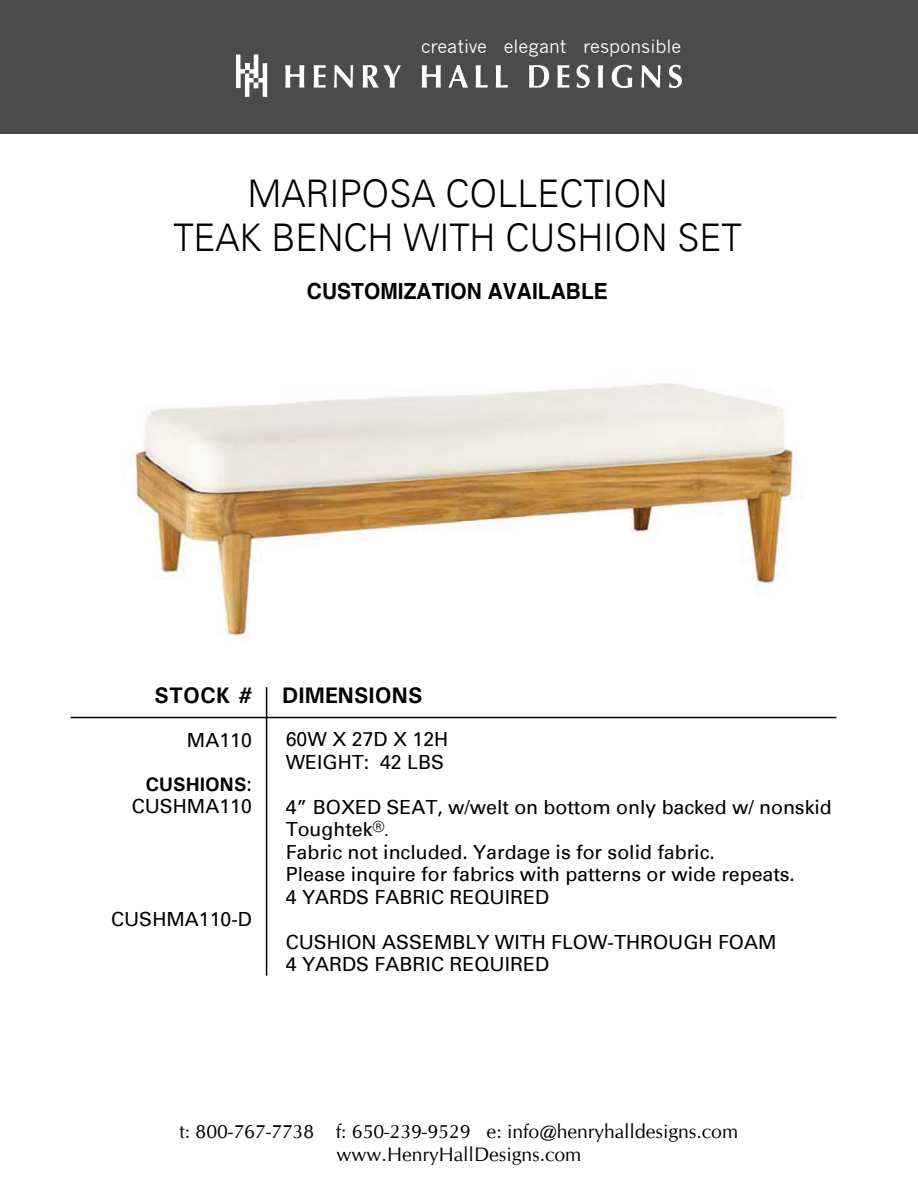
<style>
.page{position:relative;width:918px;height:1188px;background:#fff}
.page>*{position:absolute;margin:0;border:0;box-sizing:border-box;transform-origin:0 0}
.t1{font:300 38.1px/43.2px "Univers";color:#000;text-align:center;scale:.94 1}
.t2{font:700 22.5px "Univers";color:#000}
.t3{font:700 22.2px "Helvetica";color:#000;scale:.94 1}
.t4{font:19.5px/22.5px "Univers";color:#000}
.t5{font:19.5px/23.4px "CG Omega";color:#000;text-align:center}
.t6{font:18px "News Gothic";color:#fff}
.s1{font-size:15px}
.s2{font-weight:700}
</style>
<div class="page">
<div style="left:0;top:0;width:918px;height:134px;background:#4b4b4b"></div>
<svg style="left:236px;top:54px;width:31px;height:43px"></svg>
<svg style="left:285px;top:65px;width:19px;height:23px"></svg>
<svg style="left:314px;top:65px;width:12px;height:23px"></svg>
<svg style="left:334px;top:65px;width:19px;height:23px"></svg>
<svg style="left:363px;top:65px;width:38px;height:23px"></svg>
<svg style="left:422px;top:65px;width:19px;height:23px"></svg>
<svg style="left:448px;top:65px;width:20px;height:23px"></svg>
<svg style="left:476px;top:65px;width:12px;height:23px"></svg>
<svg style="left:496px;top:65px;width:12px;height:23px"></svg>
<svg style="left:529px;top:65px;width:20px;height:23px"></svg>
<svg style="left:557px;top:65px;width:12px;height:23px"></svg>
<svg style="left:576px;top:65px;width:14px;height:23px"></svg>
<svg style="left:598px;top:65px;width:5px;height:23px"></svg>
<svg style="left:612px;top:65px;width:20px;height:23px"></svg>
<svg style="left:641px;top:65px;width:20px;height:23px"></svg>
<svg style="left:669px;top:65px;width:13px;height:23px"></svg>
<hr style="left:71px;top:717px;width:765px;height:1px;background:#000">
<hr style="left:266px;top:687px;width:1px;height:289px;background:#000">
<img style="left:134px;top:383px;width:661px;height:254px">
<p class="t6" style="left:421px;top:36px;width:262px">creative elegant responsible</p>
<p class="t1" style="left:173px;top:172px;width:606px">MARIPOSA COLLECTION<br>TEAK BENCH WITH CUSHION SET</p>
<p class="t3" style="left:307px;top:278px;width:322px">CUSTOMIZATION AVAILABLE</p>
<p class="t2" style="left:154px;top:681px;width:99px">STOCK #</p>
<p class="t2" style="left:282px;top:681px;width:142px">DIMENSIONS</p>
<p class="t4" style="left:286px;top:728px;width:164px">60W X 27D X 12H<br>WEIGHT: 42 LBS</p>
<p class="t4" style="left:286px;top:796px;width:548px">4” BOXED SEAT, w/welt on bottom only backed w/ nonskid Toughtek<sup>®</sup><span class="s1">.<br></span>Fabric not included. Yardage is for solid fabric.<br>Please inquire for fabrics with patterns or wide repeats.<br>4 YARDS FABRIC REQUIRED</p>
<p class="t4" style="left:286px;top:931px;width:492px">CUSHION ASSEMBLY WITH FLOW-THROUGH FOAM<br>4 YARDS FABRIC REQUIRED</p>
<p class="t4" style="left:187px;top:730px;width:67px">MA110</p>
<p class="t4" style="left:132px;top:773px;width:122px;text-align:right"><span class="s2">CUSHIONS</span>:<br>CUSHMA110</p>
<p class="t4" style="left:111px;top:908px;width:142px">CUSHMA110-D</p>
<p class="t5" style="left:179px;top:1120px;width:560px">t: 800-767-7738 f: 650-239-9529 e: info@henryhalldesigns.com www.HenryHallDesigns.com</p>
</div>
